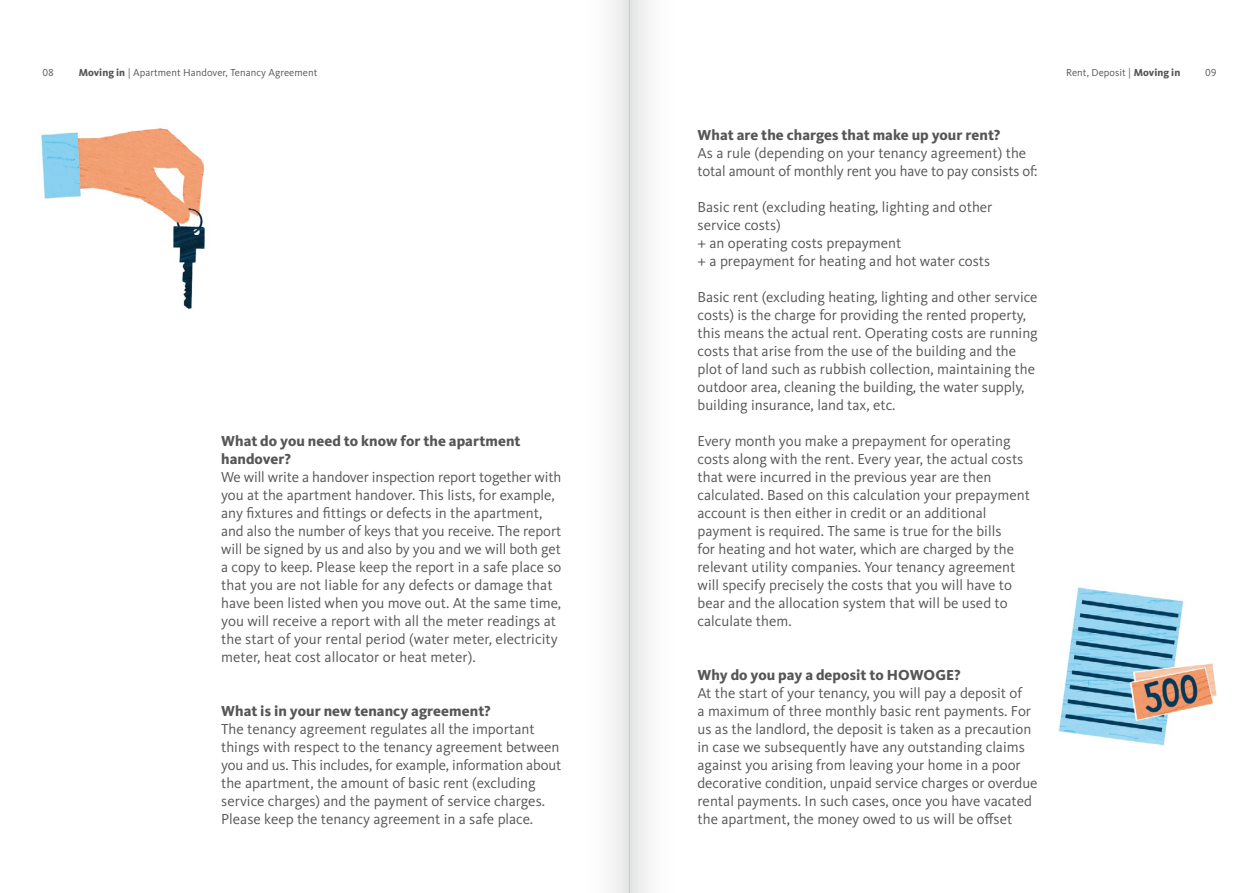
<style>
.page{position:relative;width:1259px;height:893px;background:#fff}
.page>*{position:absolute;margin:0;border:0;box-sizing:border-box;transform-origin:0 0}
.t1{font:15px/18px "Kievit OT";color:#565655}
.t2{font:800 15px/18px "Kievit OT";letter-spacing:.005em;color:#565655}
.t3{font:10.5px "Kievit OT";letter-spacing:.005em;color:#565655}
.s1{font-weight:800}
</style>
<div class="page">
<div style="left:629px;top:0;width:57px;height:893px;background:linear-gradient(to right,#e9e9e9,#fff)"></div>
<div style="left:573px;top:0;width:56px;height:893px;background:linear-gradient(to right,#fff,#ebecec)"></div>
<img style="left:1058px;top:587px;width:159px;height:159px">
<img style="left:41px;top:128px;width:164px;height:181px">
<p class="t3" style="left:79px;top:67px;width:240px"><span class="s1">Moving in</span> | Apartment Handover, Tenancy Agreement</p>
<p class="t3" style="left:1066px;top:67px;width:116px">Rent, Deposit | <span class="s1">Moving in</span></p>
<p class="t3" style="left:43px;top:67px;width:13px">08</p>
<p class="t3" style="left:1205px;top:67px;width:13px">09</p>
<p class="t2" style="left:221px;top:432px;width:301px">What do you need to know for the apartment handover?</p>
<p class="t1" style="left:221px;top:468px;width:342px">We will write a handover inspection report together with you at the apartment handover. This lists, for example, any fixtures and fittings or defects in the apartment, and also the number of keys that you receive. The report will be signed by us and also by you and we will both get a copy to keep. Please keep the report in a safe place so that you are not liable for any defects or damage that have been listed when you move out. At the same time, you will receive a report with all the meter readings at the start of your rental period (water meter, electricity meter, heat cost allocator or heat meter).</p>
<p class="t2" style="left:221px;top:702px;width:271px">What is in your new tenancy agreement?</p>
<p class="t1" style="left:221px;top:720px;width:342px">The tenancy agreement regulates all the important things with respect to the tenancy agreement between you and us. This includes, for example, information about the apartment, the amount of basic rent (excluding service charges) and the payment of service charges.<br>Please keep the tenancy agreement in a safe place.</p>
<p class="t2" style="left:697px;top:126px;width:304px">What are the charges that make up your rent?</p>
<p class="t1" style="left:697px;top:144px;width:341px">As a rule (depending on your tenancy agreement) the total amount of monthly rent you have to pay consists of:</p>
<p class="t1" style="left:697px;top:198px;width:296px">Basic rent (excluding heating, lighting and other service costs)<br>+ an operating costs prepayment<br>+ a prepayment for heating and hot water costs</p>
<p class="t1" style="left:697px;top:288px;width:342px">Basic rent (excluding heating, lighting and other service costs) is the charge for providing the rented property, this means the actual rent. Operating costs are running costs that arise from the use of the building and the plot of land such as rubbish collection, maintaining the outdoor area, cleaning the building, the water supply, building insurance, land tax, etc.</p>
<p class="t1" style="left:697px;top:432px;width:334px">Every month you make a prepayment for operating costs along with the rent. Every year, the actual costs that were incurred in the previous year are then calculated. Based on this calculation your prepayment account is then either in credit or an additional payment is required. The same is true for the bills<br>for heating and hot water, which are charged by the relevant utility companies. Your tenancy agreement will specify precisely the costs that you will have to bear and the allocation system that will be used to calculate them.</p>
<p class="t2" style="left:697px;top:666px;width:264px">Why do you pay a deposit to HOWOGE?</p>
<p class="t1" style="left:697px;top:684px;width:341px">At the start of your tenancy, you will pay a deposit of<br>a maximum of three monthly basic rent payments. For us as the landlord, the deposit is taken as a precaution in case we subsequently have any outstanding claims against you arising from leaving your home in a poor decorative condition, unpaid service charges or overdue rental payments. In such cases, once you have vacated the apartment, the money owed to us will be offset</p>
</div>
